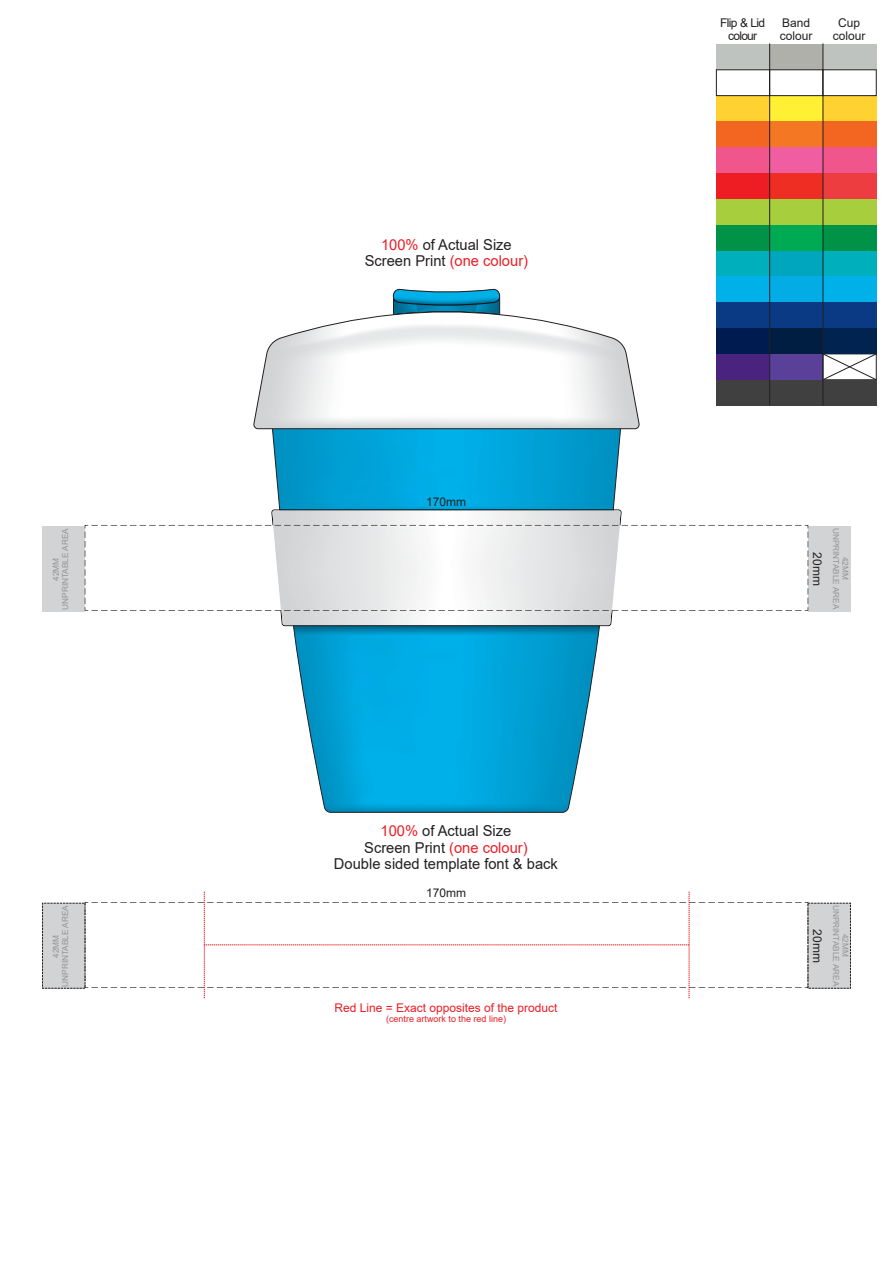
<style>
.page{position:relative;width:893px;height:1263px;background:#fff}
.page>*{position:absolute;margin:0;border:0;box-sizing:border-box;transform-origin:0 0}
.t1{font:15px/16.8px "Arial";color:#231f20;text-align:center}
.t2{font:12px/13.4px "Arial";color:#231f20}
.t3{font:12px "Arial";color:#ed1c24}
.t4{font:12px/13.4px "Arial";letter-spacing:-.06em;color:#231f20;text-align:center}
.t5{font:9px "Arial";color:#ed1c24}
.t6{font:8.25px/9.1px "Arial";color:#939598;text-align:center}
.s1{color:#ed1c24}
</style>
<div class="page">
<div style="left:808px;top:903px;width:42px;height:85px;background:#d1d3d4"></div>
<div style="left:43px;top:903px;width:42px;height:85px;background:#d1d3d4"></div>
<svg style="left:85px;top:902px;width:723px;height:86px"></svg>
<svg style="left:272px;top:430px;width:349px;height:383px"></svg>
<svg style="left:272px;top:494px;width:349px;height:132px"></svg>
<img style="left:272px;top:510px;width:349px;height:115px">
<svg style="left:392px;top:288px;width:109px;height:22px"></svg>
<svg style="left:253px;top:310px;width:387px;height:120px"></svg>
<div style="left:808px;top:526px;width:42px;height:85px;background:#d1d3d4"></div>
<div style="left:43px;top:526px;width:42px;height:85px;background:#d1d3d4"></div>
<svg style="left:85px;top:525px;width:723px;height:86px"></svg>
<div style="left:716px;top:44px;width:54px;height:26px;background:#bfc3bf"></div>
<div style="left:770px;top:44px;width:53px;height:26px;background:#aeb0a9"></div>
<div style="left:823px;top:44px;width:53px;height:26px;background:#bfc3bf"></div>
<div style="left:716px;top:96px;width:54px;height:26px;background:#ffd231"></div>
<div style="left:770px;top:96px;width:53px;height:26px;background:#fff033"></div>
<div style="left:823px;top:96px;width:53px;height:26px;background:#ffd231"></div>
<div style="left:716px;top:147px;width:54px;height:26px;background:#f0558b"></div>
<div style="left:770px;top:147px;width:53px;height:26px;background:#f05ea1"></div>
<div style="left:823px;top:147px;width:53px;height:26px;background:#f0558b"></div>
<div style="left:716px;top:199px;width:54px;height:26px;background:#a6ce3d"></div>
<div style="left:770px;top:199px;width:53px;height:26px;background:#a6ce3d"></div>
<div style="left:823px;top:199px;width:53px;height:26px;background:#a6ce3d"></div>
<div style="left:716px;top:251px;width:54px;height:25px;background:#00afbc"></div>
<div style="left:770px;top:251px;width:53px;height:25px;background:#00a6bd"></div>
<div style="left:823px;top:251px;width:53px;height:25px;background:#00afbc"></div>
<div style="left:716px;top:302px;width:54px;height:26px;background:#0a3a84"></div>
<div style="left:770px;top:302px;width:53px;height:26px;background:#0a3a84"></div>
<div style="left:823px;top:302px;width:53px;height:26px;background:#0a3a84"></div>
<div style="left:716px;top:354px;width:54px;height:26px;background:#4a237e"></div>
<div style="left:770px;top:354px;width:53px;height:26px;background:#5b409a"></div>
<svg style="left:825px;top:356px;width:49px;height:22px"></svg>
<div style="left:823px;top:354px;width:54px;height:26px;border:1px solid #231f20"></div>
<div style="left:716px;top:70px;width:54px;height:26px;background:#fff;border:1px solid #231f20"></div>
<div style="left:769px;top:70px;width:54px;height:26px;background:#fff;border:1px solid #231f20"></div>
<div style="left:823px;top:70px;width:53px;height:26px;background:#fff;border:1px solid #231f20"></div>
<div style="left:716px;top:122px;width:54px;height:25px;background:#f36621"></div>
<div style="left:770px;top:122px;width:53px;height:25px;background:#f47723"></div>
<div style="left:823px;top:122px;width:53px;height:25px;background:#f36621"></div>
<div style="left:716px;top:173px;width:54px;height:26px;background:#ee1d23"></div>
<div style="left:770px;top:173px;width:53px;height:26px;background:#ee2e22"></div>
<div style="left:823px;top:173px;width:53px;height:26px;background:#ee3d41"></div>
<div style="left:716px;top:225px;width:54px;height:26px;background:#009246"></div>
<div style="left:770px;top:225px;width:53px;height:26px;background:#00aa52"></div>
<div style="left:823px;top:225px;width:53px;height:26px;background:#009246"></div>
<div style="left:716px;top:276px;width:54px;height:26px;background:#00b0e9"></div>
<div style="left:770px;top:276px;width:53px;height:26px;background:#03ace4"></div>
<div style="left:823px;top:276px;width:53px;height:26px;background:#00b0e9"></div>
<div style="left:716px;top:328px;width:54px;height:26px;background:#001b50"></div>
<div style="left:770px;top:328px;width:53px;height:26px;background:#001e42"></div>
<div style="left:823px;top:328px;width:53px;height:26px;background:#00244f"></div>
<div style="left:716px;top:380px;width:54px;height:26px;background:#404041"></div>
<div style="left:770px;top:380px;width:53px;height:26px;background:#404041"></div>
<div style="left:823px;top:380px;width:53px;height:26px;background:#404041"></div>
<hr style="left:769px;top:43px;width:1px;height:362px;background:#231f20">
<hr style="left:823px;top:43px;width:1px;height:362px;background:#231f20">
<p class="t6" style="left:51px;top:610px;width:83px;rotate:-90deg">42MM<br>UNPRINTABLE AREA</p>
<p class="t6" style="left:51px;top:987px;width:83px;rotate:-90deg">42MM<br>UNPRINTABLE AREA</p>
<p class="t1" style="left:365px;top:236px;width:165px"><span class="s1">100%</span> of Actual Size<br>Screen Print <span class="s1">(one colour)</span></p>
<p class="t2" style="left:426px;top:495px;width:42px">170mm</p>
<p class="t1" style="left:334px;top:822px;width:225px"><span class="s1">100%</span> of Actual Size<br>Screen Print <span class="s1">(one colour)<br></span>Double sided template font &amp; back</p>
<p class="t2" style="left:426px;top:886px;width:42px">170mm</p>
<p class="t3" style="left:334px;top:999px;width:225px">Red Line = Exact opposites of the product</p>
<p class="t5" style="left:386px;top:1013px;width:122px">(centre artwork to the red line)</p>
<p class="t4" style="left:720px;top:16px;width:47px">Flip &amp; Lid colour</p>
<p class="t2" style="left:780px;top:16px;width:34px">Band colour</p>
<p class="t2" style="left:833px;top:16px;width:34px;text-align:center">Cup colour</p>
<p class="t2" style="left:824px;top:552px;width:35px;rotate:90deg">20mm</p>
<p class="t6" style="left:850px;top:528px;width:83px;rotate:90deg">42MM<br>UNPRINTABLE AREA</p>
<p class="t2" style="left:824px;top:929px;width:35px;rotate:90deg">20mm</p>
<p class="t6" style="left:850px;top:905px;width:83px;rotate:90deg">42MM<br>UNPRINTABLE AREA</p>
</div>
